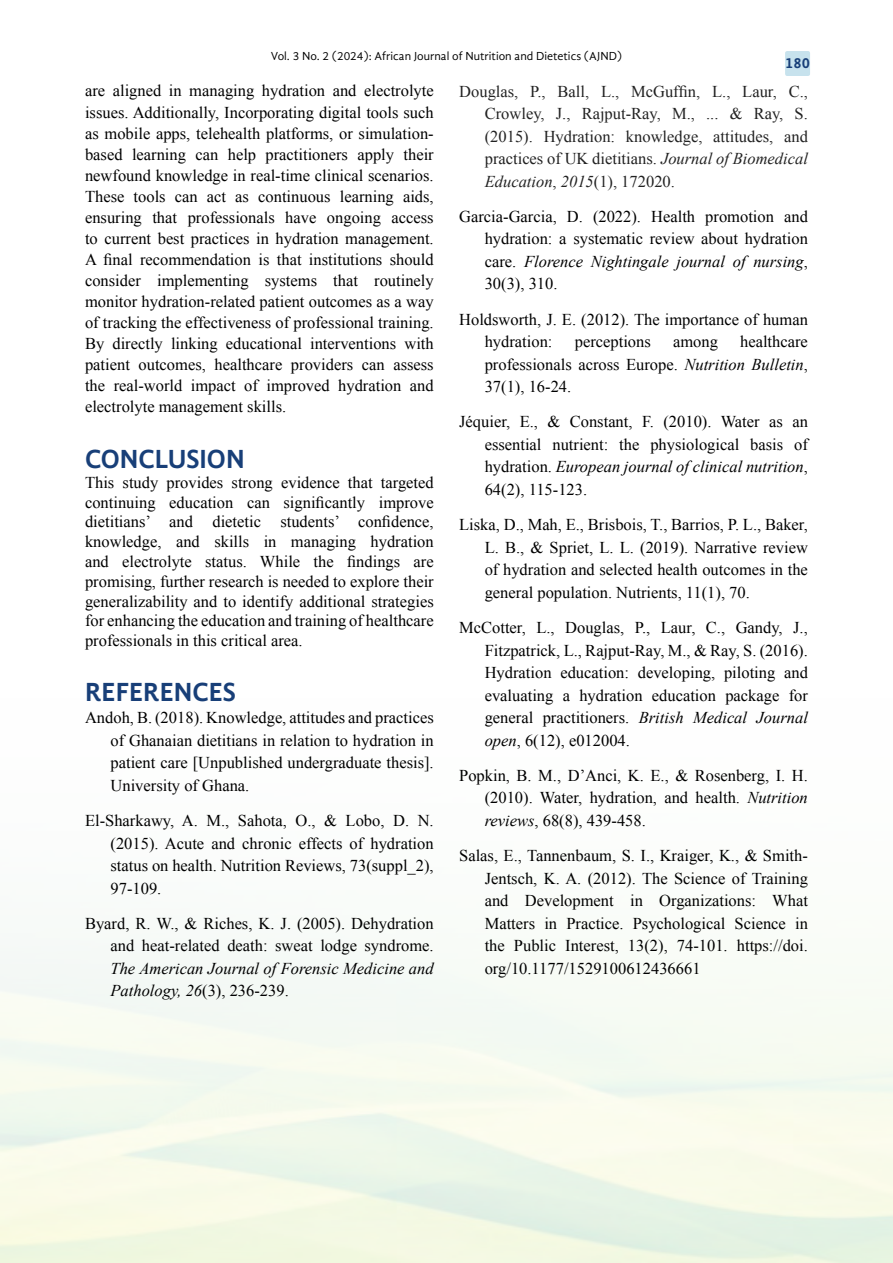
<style>
.page{position:relative;width:893px;height:1263px;background:#fff}
.page>*{position:absolute;margin:0;border:0;box-sizing:border-box;transform-origin:0 0}
.t1{font:700 27px "Gandhi Sans";color:#183f78}
.t2{font:16.5px/22.5px "Times New Roman";color:#000;text-align:justify}
.t3{font:16.5px/22.5px "Times New Roman";color:#222;text-align:justify}
.t4{font:italic 16.5px/22.5px "Times New Roman";color:#000}
.t5{font:700 15px "Gandhi Sans";color:#183f78}
.t6{font:12px "Gandhi Sans";color:#000}
.s1{font-style:normal}
.s2{font-style:italic}
</style>
<div class="page">
<div style="left:785px;top:51px;width:25px;height:25px;background:#c7e2ed;border-radius:2px"></div>
<p class="t6" style="left:271px;top:49px;width:353px">Vol. 3 No. 2 (2024): African Journal of Nutrition and Dietetics (AJND)</p>
<p class="t2" style="left:85px;top:80px;width:350px;line-height:21px">are aligned in managing hydration and electrolyte issues. Additionally, Incorporating digital tools such as mobile apps, telehealth platforms, or simulation&shy;based learning can help practitioners apply their newfound knowledge in real-time clinical scenarios.<br>These tools can act as continuous learning aids, ensuring that professionals have ongoing access to current best practices in hydration management.<br>A final recommendation is that institutions should consider implementing systems that routinely monitor hydration-related patient outcomes as a way of tracking the effectiveness of professional training.<br>By directly linking educational interventions with patient outcomes, healthcare providers can assess the real-world impact of improved hydration and electrolyte management skills.</p>
<h1 class="t1" style="left:85px;top:443px;width:161px">CONCLUSION</h1>
<p class="t2" style="left:85px;top:472px;width:350px;line-height:19.8px">This study provides strong evidence that targeted continuing education can significantly improve dietitians’ and dietetic students’ confidence, knowledge, and skills in managing hydration and electrolyte status. While the findings are promising, further research is needed to explore their generalizability and to identify additional strategies for enhancing the education and training of healthcare professionals in this critical area.</p>
<h1 class="t1" style="left:85px;top:676px;width:153px">REFERENCES</h1>
<p class="t2" style="left:111px;top:706px;width:325px;text-indent:-26px">Andoh, B. (2018). Knowledge, attitudes and practices of Ghanaian dietitians in relation to hydration in patient care [Unpublished undergraduate thesis].<br>University of Ghana.</p>
<p class="t2" style="left:111px;top:809px;width:325px;text-indent:-26px">El-Sharkawy, A. M., Sahota, O., &amp; Lobo, D. N. (2015). Acute and chronic effects of hydration status on health. Nutrition Reviews, 73(suppl_2), 97-109.</p>
<p class="t2" style="left:85px;top:912px;width:350px;text-align:right">Byard, R. W., &amp; Riches, K. J. (2005). Dehydration and heat-related death: sweat lodge syndrome.</p>
<p class="t4" style="left:111px;top:957px;width:325px">The American Journal of Forensic Medicine and<br>Pathology, 26<span class="s1">(3), 236-239.</span></p>
<p class="t5" style="left:785px;top:54px;width:26px">180</p>
<p class="t3" style="left:485px;top:80px;width:325px;text-indent:-26px">Douglas, P., Ball, L., McGuffin, L., Laur, C., Crowley, J., Rajput-Ray, M., ... &amp; Ray, S. (2015). Hydration: knowledge, attitudes, and practices of UK dietitians. <span class="s2">Journal of Biomedical Education</span>, <span class="s2">2015</span>(1), 172020.</p>
<p class="t2" style="left:485px;top:205px;width:325px;text-indent:-26px">Garcia-Garcia, D. (2022). Health promotion and hydration: a systematic review about hydration care. <span class="s2">Florence Nightingale journal of nursing</span>, 30(3), 310.</p>
<p class="t2" style="left:485px;top:308px;width:325px;text-indent:-26px">Holdsworth, J. E. (2012). The importance of human hydration:</p>
<p class="t2" style="left:485px;top:330px;width:325px;text-indent:255px">healthcare professionals across Europe. <span class="s2">Nutrition Bulletin</span>, 37(1), 16-24.</p>
<p class="t2" style="left:485px;top:410px;width:325px;text-indent:-26px">Jéquier, E., &amp; Constant, F. (2010). Water as an essential nutrient: the physiological basis of hydration. <span class="s2">European journal of clinical nutrition</span>, 64(2), 115-123.</p>
<p class="t2" style="left:485px;top:513px;width:325px;text-indent:-26px">Liska, D., Mah, E., Brisbois, T., Barrios, P. L., Baker, L. B., &amp; Spriet, L. L. (2019). Narrative review of hydration and selected health outcomes in the general population. Nutrients, 11(1), 70.</p>
<p class="t2" style="left:485px;top:616px;width:325px;text-indent:-26px">McCotter, L., Douglas, P., Laur, C., Gandy, J., Fitzpatrick, L., Rajput-Ray, M., &amp; Ray, S. (2016).<br>Hydration education: developing, piloting and evaluating a hydration education package for general practitioners. <span class="s2">British Medical Journal open</span>, 6(12), e012004.</p>
<p class="t2" style="left:485px;top:764px;width:325px;text-indent:-26px">Popkin, B. M., D’Anci, K. E., &amp; Rosenberg, I. H. (2010). Water, hydration, and health. <span class="s2">Nutrition reviews</span>, 68(8), 439-458.</p>
<p class="t2" style="left:485px;top:844px;width:325px;text-indent:-26px">Salas, E., Tannenbaum, S. I., Kraiger, K., &amp; Smith-Jentsch, K. A. (2012). The Science of Training and Development in Organizations: What Matters in Practice. Psychological Science in the Public Interest, 13(2), 74-101. https://doi. org/10.1177/1529100612436661</p>
<p class="t2" style="left:575px;top:330px;width:78px">perceptions</p>
<p class="t2" style="left:673px;top:330px;width:46px">among</p>
</div>
